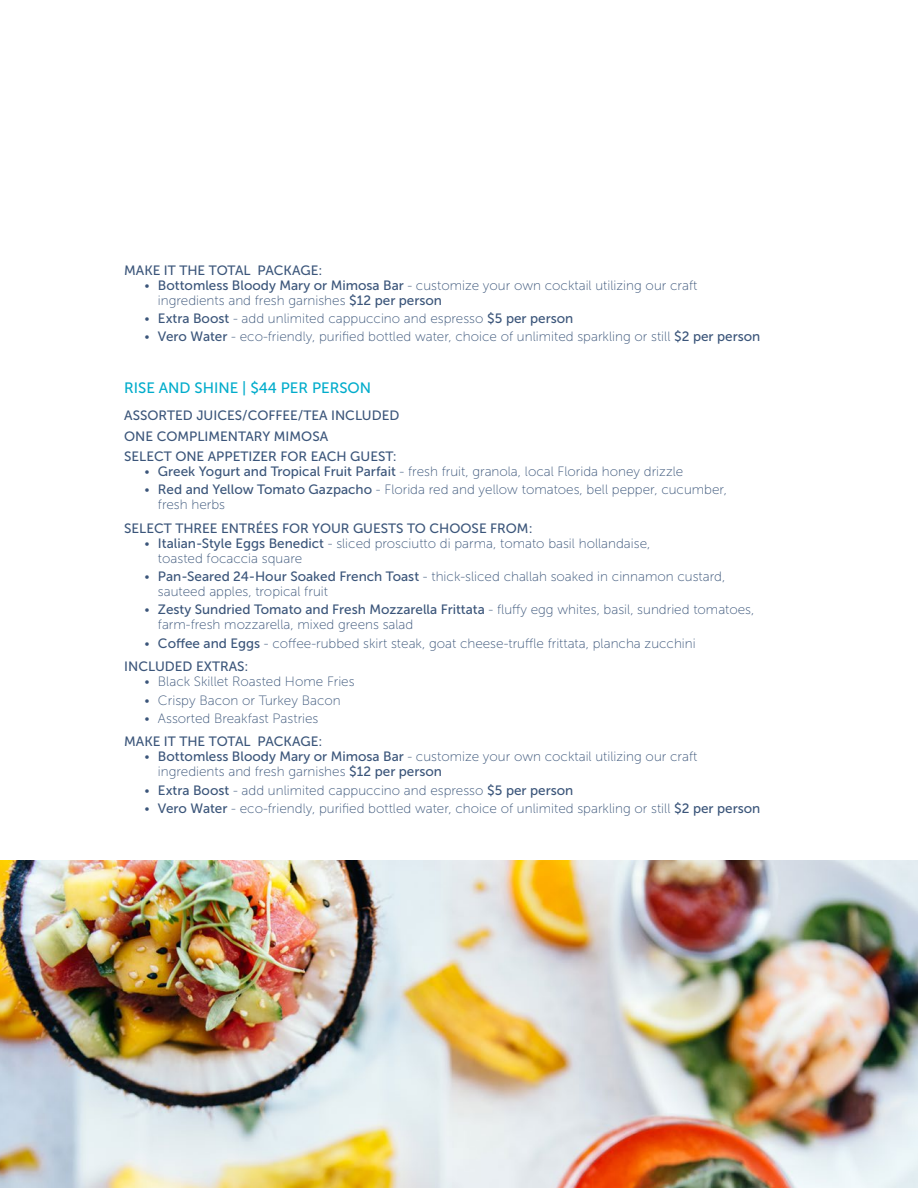
<style>
.page{position:relative;width:918px;height:1188px;background:#fff}
.page>*{position:absolute;margin:0;border:0;box-sizing:border-box;transform-origin:0 0}
.t1{font:15px "Museo Sans 500";color:#00accb}
.t2{font:13.5px/15px "Museo Sans 100";color:#3b557a}
.t3{font:13.5px/20.4px "Museo Sans 500";color:#3b557a}
.s1{font-family:"Museo Sans 500"}
.s2{font-family:"Museo Sans 100"}
</style>
<div class="page">
<img style="left:0;top:861px;width:917px;height:327px">
<p class="t3" style="left:124px;top:260px;width:200px">MAKE IT THE TOTAL PACKAGE:</p>
<p class="t2" style="left:158px;top:278px;width:541px;text-indent:-14px">• <span class="s1">Bottomless Bloody Mary or Mimosa Bar</span> - customize your own cocktail utilizing our craft ingredients and fresh garnishes <span class="s1">$12 per person</span></p>
<p class="t2" style="left:144px;top:311px;width:430px">• <span class="s1">Extra Boost</span> - add unlimited cappuccino and espresso <span class="s1">$5 per person</span></p>
<p class="t2" style="left:144px;top:329px;width:617px">• <span class="s1">Vero Water</span> - eco-friendly, purified bottled water, choice of unlimited sparkling or still <span class="s1">$2 per person</span></p>
<p class="t1" style="left:124px;top:380px;width:249px">RISE AND SHINE | $44 PER PERSON</p>
<p class="t3" style="left:124px;top:406px;width:277px">ASSORTED JUICES/COFFEE/TEA INCLUDED<br>ONE COMPLIMENTARY MIMOSA<br>SELECT ONE APPETIZER FOR EACH GUEST:</p>
<p class="t2" style="left:144px;top:464px;width:540px">• <span class="s1">Greek Yogurt and Tropical Fruit Parfait</span> - fresh fruit, granola, local Florida honey drizzle</p>
<p class="t2" style="left:158px;top:482px;width:570px;text-indent:-14px">• <span class="s1">Red and Yellow Tomato Gazpacho</span> - Florida red and yellow tomatoes, bell pepper, cucumber, fresh herbs</p>
<p class="t3" style="left:124px;top:518px;width:410px">SELECT THREE ENTRÉES FOR YOUR GUESTS TO CHOOSE FROM:</p>
<p class="t2" style="left:158px;top:536px;width:494px;text-indent:-14px">• <span class="s1">Italian-Style Eggs Benedict</span> - sliced prosciutto di parma, tomato basil hollandaise, toasted focaccia square</p>
<p class="t2" style="left:158px;top:569px;width:569px;text-indent:-14px">• <span class="s1">Pan-Seared 24-Hour Soaked French Toast</span> - thick-sliced challah soaked in cinnamon custard, sauteed apples, tropical fruit</p>
<p class="t3" style="left:144px;top:600px;width:611px"><span class="s2">•</span> Zesty Sundried Tomato and Fresh Mozzarella Frittata <span class="s2">- fluffy egg whites, basil, sundried tomatoes,</span></p>
<p class="t2" style="left:158px;top:618px;width:257px">farm-fresh mozzarella, mixed greens salad</p>
<p class="t2" style="left:144px;top:636px;width:553px">• <span class="s1">Coffee and Eggs</span> - coffee-rubbed skirt steak, goat cheese-truffle frittata, plancha zucchini</p>
<p class="t3" style="left:124px;top:657px;width:126px">INCLUDED EXTRAS:</p>
<p class="t2" style="left:144px;top:674px;width:212px">• Black Skillet Roasted Home Fries</p>
<p class="t2" style="left:144px;top:693px;width:198px">• Crispy Bacon or Turkey Bacon</p>
<p class="t2" style="left:144px;top:711px;width:176px">• Assorted Breakfast Pastries</p>
<p class="t3" style="left:124px;top:732px;width:200px">MAKE IT THE TOTAL PACKAGE:</p>
<p class="t2" style="left:158px;top:749px;width:541px;text-indent:-14px">• <span class="s1">Bottomless Bloody Mary or Mimosa Bar</span> - customize your own cocktail utilizing our craft ingredients and fresh garnishes <span class="s1">$12 per person</span></p>
<p class="t2" style="left:144px;top:783px;width:430px">• <span class="s1">Extra Boost</span> - add unlimited cappuccino and espresso <span class="s1">$5 per person</span></p>
<p class="t2" style="left:144px;top:801px;width:617px">• <span class="s1">Vero Water</span> - eco-friendly, purified bottled water, choice of unlimited sparkling or still <span class="s1">$2 per person</span></p>
</div>
